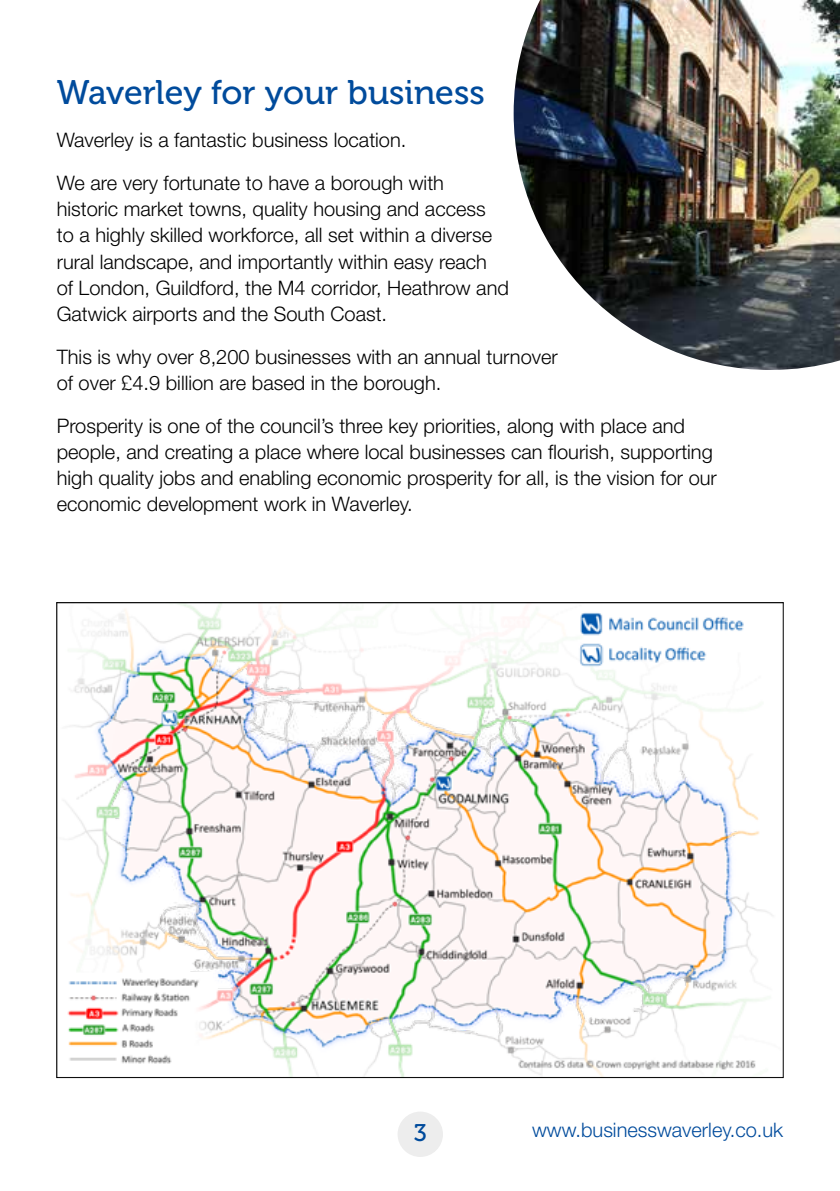
<style>
.page{position:relative;width:840px;height:1191px;background:#fff}
.page>*{position:absolute;margin:0;border:0;box-sizing:border-box;transform-origin:0 0}
.t1{font:34px "Museo 500";color:#004b9c}
.t2{font:24px "Museo 500";color:#004b9c}
.t3{font:300 20px/26px "Helvetica Neue LT Std";color:#000}
.t4{font:300 20px "Helvetica Neue LT Std";color:#004b9c}
</style>
<div class="page">
<div style="left:397px;top:1111px;width:45px;height:46px;background:#ededed;border-radius:50%"></div>
<img style="left:65px;top:604px;width:708px;height:472px">
<img style="left:513px;top:0;width:326px;height:370px">
<h1 class="t1" style="left:57px;top:74px;width:429px">Waverley for your business</h1>
<p class="t3" style="left:57px;top:118px;width:388px;line-height:43px">Waverley is a fantastic business location.<br>We are very fortunate to have a borough with</p>
<p class="t3" style="left:57px;top:196px;width:453px">historic market towns, quality housing and access<br>to a highly skilled workforce, all set within a diverse rural landscape, and importantly within easy reach<br>of London, Guildford, the M4 corridor, Heathrow and Gatwick airports and the South Coast.</p>
<p class="t3" style="left:57px;top:343px;width:502px">This is why over 8,200 businesses with an annual turnover of over £4.9 billion are based in the borough.</p>
<p class="t3" style="left:57px;top:412px;width:661px">Prosperity is one of the council’s three key priorities, along with place and people, and creating a place where local businesses can flourish, supporting high quality jobs and enabling economic prosperity for all, is the vision for our economic development work in Waverley.</p>
<p class="t2" style="left:413px;top:1119px;width:14px">3</p>
<p class="t4" style="left:532px;top:1117px;width:252px">www.businesswaverley.co.uk</p>
</div>
